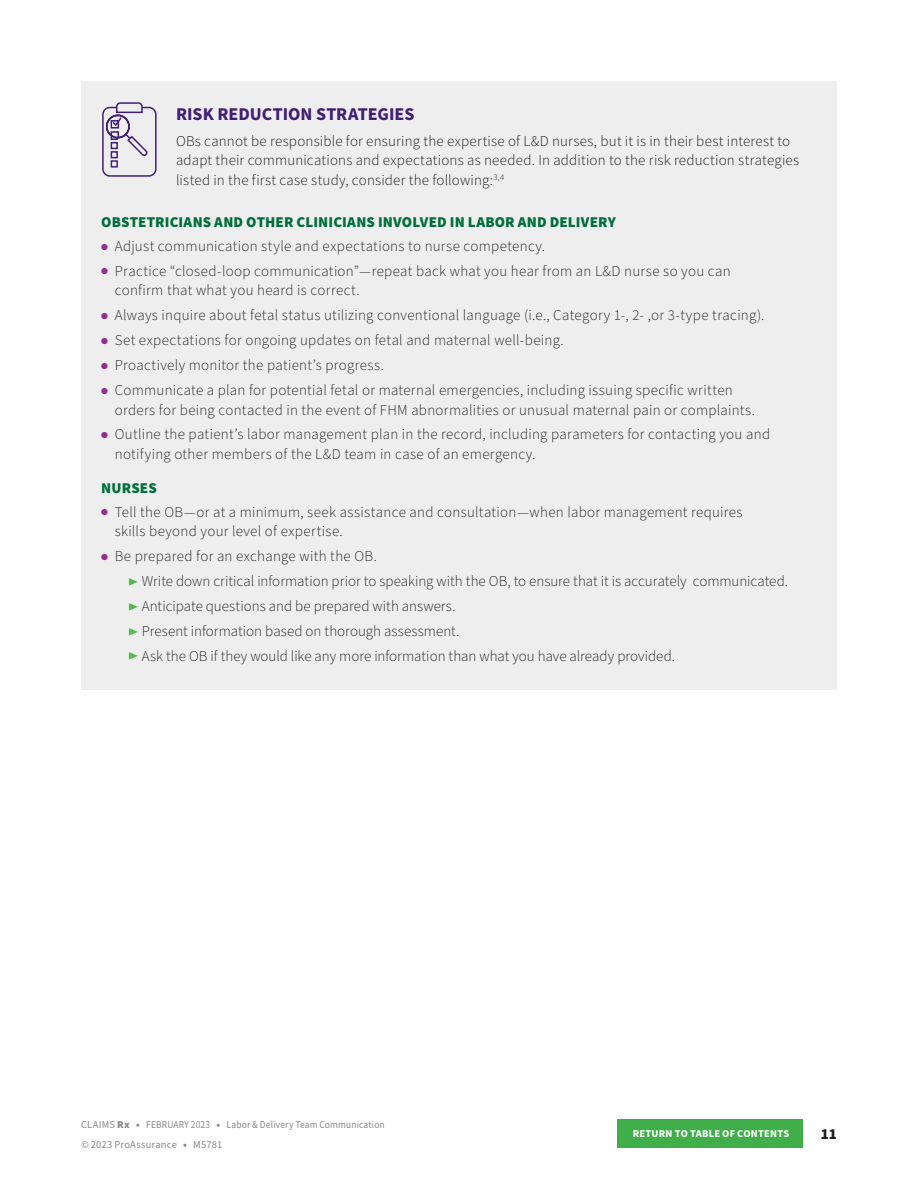
<style>
.page{position:relative;width:918px;height:1188px;background:#fff}
.page>*{position:absolute;margin:0;border:0;box-sizing:border-box;transform-origin:0 0}
._1PRO_Discussion_Sub{font:700 18px "Source Sans Pro";color:#411f77}
.t1{font:300 15px/19.5px "Source Sans Pro";letter-spacing:.015em;color:#231f20}
.Body{font:15px/19.5px "Source Sans Variable";letter-spacing:.015em;color:#231f20}
.Dark_Green_Body_Head{font:900 15px "Source Sans Pro";letter-spacing:.01em;color:#006f3c}
.t2{font:900 15px "Source Sans Pro";color:#231f20}
.t3{font:10.5px/19.4px "Source Sans Pro";letter-spacing:.015em;color:#87898c}
.t4{font:700 10.5px "Source Sans Pro";letter-spacing:.02em;color:#fff}
.s1{color:#982990}
.s2{font-weight:900}
</style>
<div class="page">
<div style="left:617px;top:1119px;width:186px;height:29px;background:#40ae49"></div>
<div style="left:81px;top:81px;width:756px;height:609px;background:#eeeeef"></div>
<div style="left:102px;top:107px;width:55px;height:70px;border:2px solid #411f77;border-radius:7px"></div>
<svg style="left:111px;top:160px;width:7px;height:8px"></svg>
<svg style="left:106px;top:102px;width:43px;height:56px"></svg>
<p class="_1PRO_Discussion_Sub" style="left:176px;top:103px;width:240px">RISK REDUCTION STRATEGIES</p>
<p class="Body" style="left:176px;top:131px;width:625px">OBs cannot be responsible for ensuring the expertise of L&amp;D nurses, but it is in their best interest to adapt their communications and expectations as needed. In addition to the risk reduction strategies listed in the first case study, consider the following:<sup>3,4</sup></p>
<p class="Dark_Green_Body_Head" style="left:101px;top:212px;width:516px">OBSTETRICIANS AND OTHER CLINICIANS INVOLVED IN LABOR AND DELIVERY</p>
<p class="t1" style="left:101px;top:237px;width:445px"><span class="s1">●</span> Adjust communication style and expectations to nurse competency.</p>
<p class="t1" style="left:115px;top:262px;width:618px;text-indent:-14px"><span class="s1">●</span> Practice “closed-loop communication”—repeat back what you hear from an L&amp;D nurse so you can confirm that what you heard is correct.</p>
<p class="t1" style="left:101px;top:306px;width:665px"><span class="s1">●</span> Always inquire about fetal status utilizing conventional language (i.e., Category 1-, 2- ,or 3-type tracing).</p>
<p class="t1" style="left:101px;top:331px;width:464px"><span class="s1">●</span> Set expectations for ongoing updates on fetal and maternal well-being.</p>
<p class="t1" style="left:101px;top:356px;width:284px"><span class="s1">●</span> Proactively monitor the patient’s progress.</p>
<p class="t1" style="left:115px;top:381px;width:642px;text-indent:-14px"><span class="s1">●</span> Communicate a plan for potential fetal or maternal emergencies, including issuing specific written orders for being contacted in the event of FHM abnormalities or unusual maternal pain or complaints.</p>
<p class="t1" style="left:115px;top:425px;width:657px;text-indent:-14px"><span class="s1">●</span> Outline the patient’s labor management plan in the record, including parameters for contacting you and notifying other members of the L&amp;D team in case of an emergency.</p>
<p class="Dark_Green_Body_Head" style="left:101px;top:478px;width:57px">NURSES</p>
<p class="t1" style="left:115px;top:503px;width:629px;text-indent:-14px"><span class="s1">●</span> Tell the OB—or at a minimum, seek assistance and consultation—when labor management requires skills beyond your level of expertise.</p>
<p class="t1" style="left:101px;top:547px;width:277px"><span class="s1">●</span> Be prepared for an exchange with the OB.</p>
<p class="t1" style="left:142px;top:572px;width:648px">Write down critical information prior to speaking with the OB, to ensure that it is accurately communicated.</p>
<p class="t1" style="left:142px;top:597px;width:315px">Anticipate questions and be prepared with answers.</p>
<p class="t1" style="left:142px;top:622px;width:319px">Present information based on thorough assessment.</p>
<p class="t1" style="left:142px;top:647px;width:535px">Ask the OB if they would like any more information than what you have already provided.</p>
<p class="t3" style="left:81px;top:1115px;width:305px">CLAIMS <span class="s2">Rx •</span> FEBRUARY 2023 <span class="s2">•</span> Labor &amp; Delivery Team Communication © 2023 ProAssurance <span class="s2">•</span> M5781</p>
<p class="t4" style="left:633px;top:1127px;width:158px">RETURN TO TABLE OF CONTENTS</p>
<p class="t2" style="left:821px;top:1124px;width:18px">11</p>
</div>
